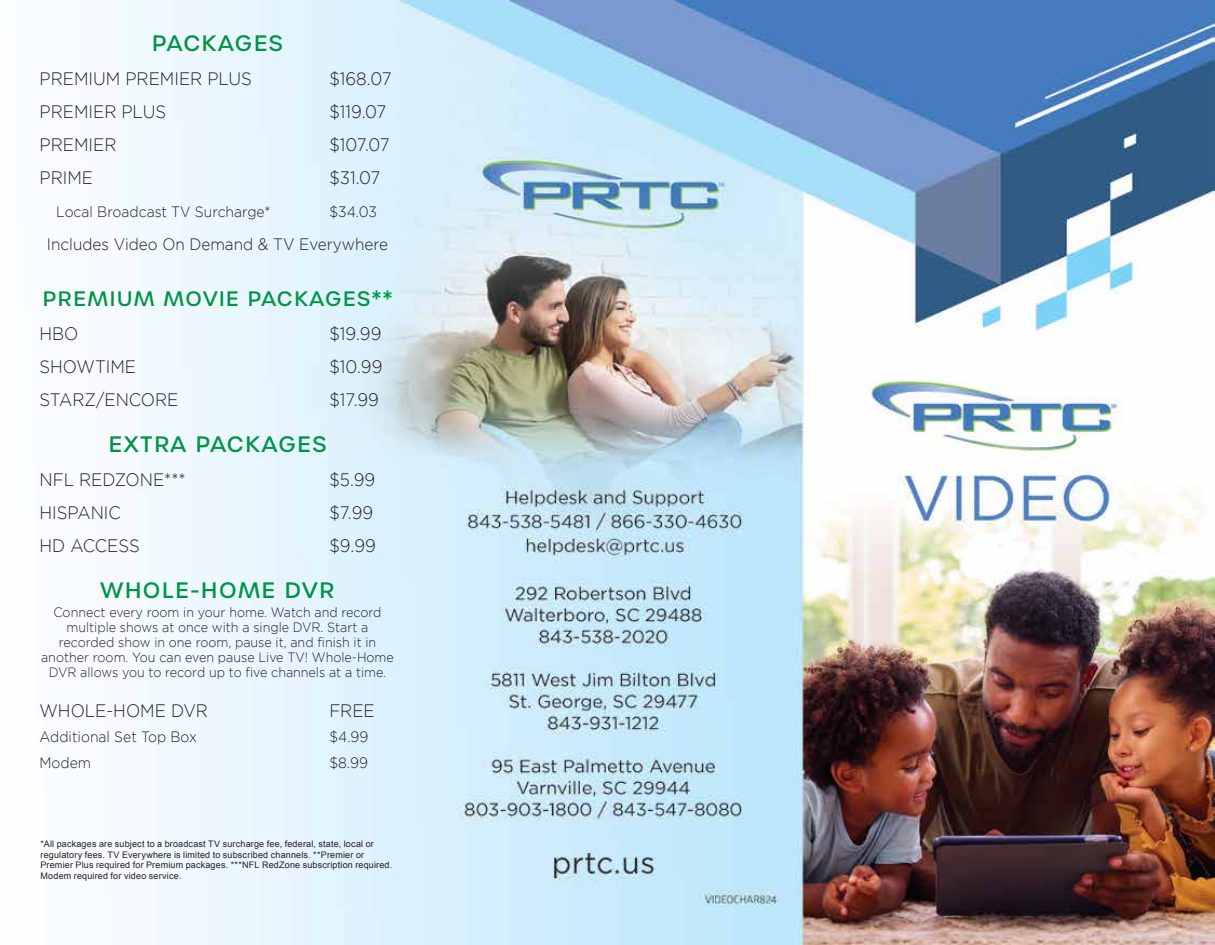
<style>
.page{position:relative;width:1215px;height:945px;background:#fff}
.page>*{position:absolute;margin:0;border:0;box-sizing:border-box;transform-origin:0 0}
.t1{font:500 21.6px "Urbane";letter-spacing:.075em;color:#009444}
.t2{font:500 20.25px "Urbane";letter-spacing:.075em;color:#009444}
.t3{font:300 18px "Gotham";color:#231f20;scale:.93 1}
.t4{font:300 16.5px "Gotham";color:#231f20;scale:.93 1}
.t5{font:300 15px "Gotham";color:#231f20;scale:.93 1}
.t6{font:300 13.5px/15px "Gotham";color:#231f20;text-align:center;scale:.93 1}
.t7{font:9px/10.5px "Arial";letter-spacing:.02em;color:#231f20}
.s1{font-size:21.6px}
</style>
<div class="page">
<img style="left:121px;top:0;width:1094px;height:945px">
<h1 class="t1" style="left:152px;top:29px;width:132px">PACKAGES</h1>
<h3 class="t3" style="left:40px;top:69px;width:230px">PREMIUM PREMIER PLUS</h3>
<h3 class="t3" style="left:329px;top:69px;width:68px">$168.07</h3>
<h3 class="t3" style="left:40px;top:102px;width:138px">PREMIER PLUS</h3>
<h3 class="t3" style="left:329px;top:102px;width:63px">$119.07</h3>
<h3 class="t3" style="left:40px;top:135px;width:84px">PREMIER</h3>
<h3 class="t3" style="left:329px;top:135px;width:66px">$107.07</h3>
<h3 class="t3" style="left:40px;top:168px;width:59px">PRIME</h3>
<h3 class="t3" style="left:329px;top:168px;width:56px">$31.07</h3>
<h3 class="t5" style="left:56px;top:204px;width:232px">Local Broadcast TV Surcharge*</h3>
<h3 class="t5" style="left:329px;top:204px;width:53px">$34.03</h3>
<h3 class="t4" style="left:47px;top:235px;width:368px">Includes Video On Demand &amp; TV Everywhere</h3>
<h2 class="t2" style="left:43px;top:285px;width:351px">PREMIUM MOVIE PACKAGES<span class="s1">**</span></h2>
<h3 class="t3" style="left:40px;top:324px;width:43px">HBO</h3>
<h3 class="t3" style="left:329px;top:324px;width:58px">$19.99</h3>
<h3 class="t3" style="left:40px;top:357px;width:105px">SHOWTIME</h3>
<h3 class="t3" style="left:329px;top:357px;width:59px">$10.99</h3>
<h3 class="t3" style="left:40px;top:390px;width:151px">STARZ/ENCORE</h3>
<h3 class="t3" style="left:329px;top:390px;width:55px">$17.99</h3>
<h1 class="t1" style="left:109px;top:430px;width:219px">EXTRA PACKAGES</h1>
<h3 class="t3" style="left:40px;top:470px;width:159px">NFL REDZONE***</h3>
<h3 class="t3" style="left:329px;top:470px;width:51px">$5.99</h3>
<h3 class="t3" style="left:40px;top:503px;width:89px">HISPANIC</h3>
<h3 class="t3" style="left:329px;top:503px;width:49px">$7.99</h3>
<h3 class="t3" style="left:40px;top:536px;width:109px">HD ACCESS</h3>
<h3 class="t3" style="left:329px;top:536px;width:52px">$9.99</h3>
<h1 class="t1" style="left:101px;top:576px;width:235px">WHOLE-HOME DVR</h1>
<p class="t6" style="left:41px;top:605px;width:381px">Connect every room in your home. Watch and record multiple shows at once with a single DVR. Start a recorded show in one room, pause it, and finish it in another room. You can even pause Live TV! Whole-Home DVR allows you to record up to five channels at a time.</p>
<h3 class="t3" style="left:40px;top:701px;width:183px">WHOLE-HOME DVR</h3>
<h3 class="t3" style="left:329px;top:701px;width:50px">FREE</h3>
<h3 class="t5" style="left:40px;top:729px;width:171px">Additional Set Top Box</h3>
<h3 class="t5" style="left:329px;top:729px;width:44px">$4.99</h3>
<h3 class="t5" style="left:40px;top:754px;width:57px">Modem</h3>
<h3 class="t5" style="left:329px;top:754px;width:43px">$8.99</h3>
<p class="t7" style="left:40px;top:839px;width:353px">*All packages are subject to a broadcast TV surcharge fee, federal, state, local or regulatory fees. TV Everywhere is limited to subscribed channels. **Premier or Premier Plus required for Premium packages. ***NFL RedZone subscription required.<br>Modem required for video service.</p>
</div>
